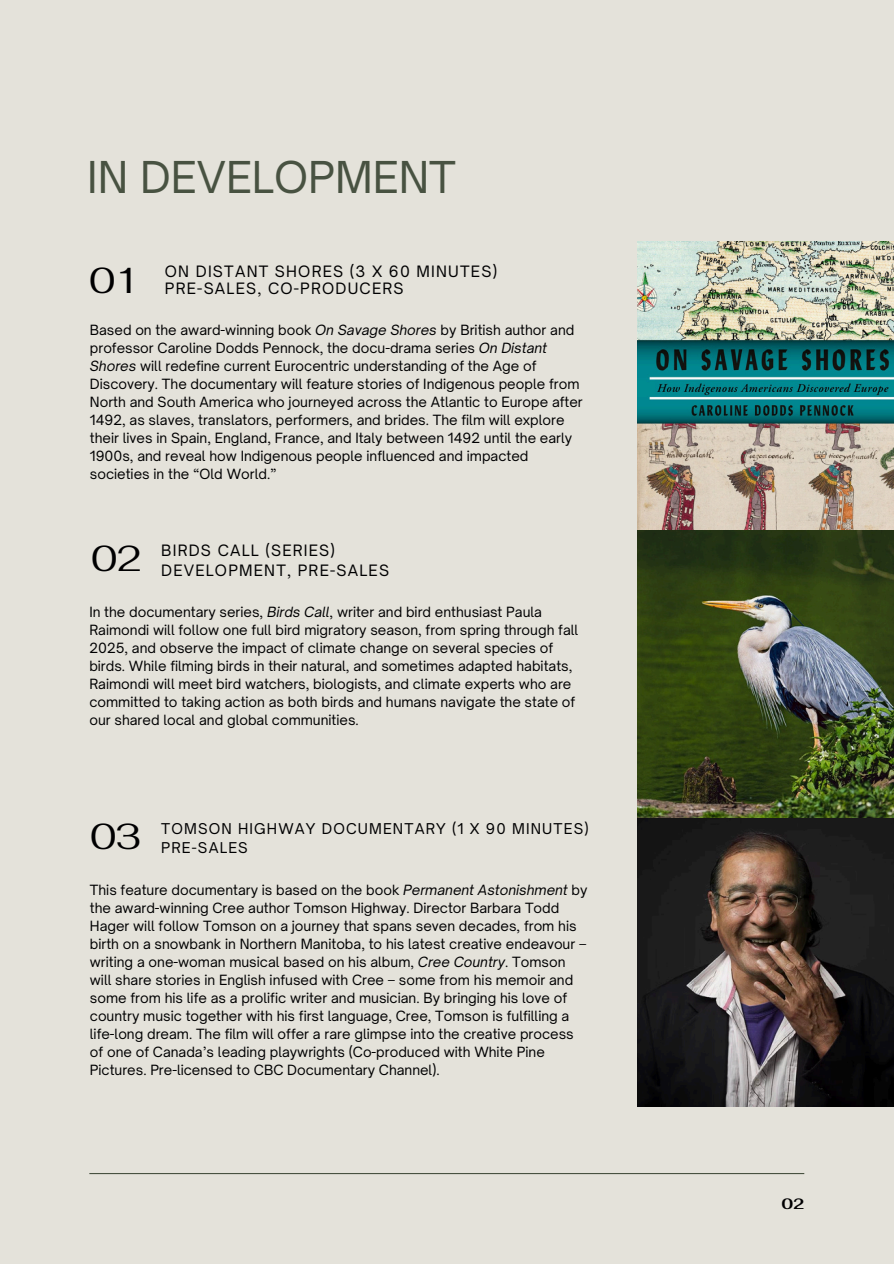
<style>
.page{position:relative;width:894px;height:1264px;background:#fff}
.page>*{position:absolute;margin:0;border:0;box-sizing:border-box;transform-origin:0 0}
.t1{font:42px "Open Sauce One";color:#485241}
.t2{font:36px "Fahkwang";color:#000001}
.t3{font:15px/20.2px "Open Sauce One";letter-spacing:.08em;color:#000001}
.t4{font:700 15px "Fahkwang";color:#000001}
.t5{font:14.25px/19.2px "Open Sauce One";letter-spacing:.08em;color:#000001}
.t6{font:13.5px/18px "Open Sauce One";color:#000001}
.s1{font-style:italic}
</style>
<div class="page">
<div style="left:0;top:0;width:893px;height:1263px;background:#e4e2da"></div>
<img style="left:637px;top:242px;width:256px;height:864px">
<hr style="left:89px;top:1172px;width:715px;height:2px;background:#485241">
<h2 class="t1" style="left:87px;top:150px;width:370px">IN DEVELOPMENT</h2>
<h1 class="t2" style="left:90px;top:256px;width:52px">01</h1>
<p class="t3" style="left:165px;top:262px;width:333px;line-height:16.8px">ON DISTANT SHORES (3 X 60 MINUTES)<br>PRE-SALES, CO-PRODUCERS</p>
<p class="t6" style="left:90px;top:320px;width:494px">Based on the award-winning book <span class="s1">On Savage Shores</span> by British author and professor Caroline Dodds Pennock, the docu-drama series <span class="s1">On Distant Shores</span> will redefine current Eurocentric understanding of the Age of Discovery. The documentary will feature stories of Indigenous people from North and South America who journeyed across the Atlantic to Europe after 1492, as slaves, translators, performers, and brides. The film will explore their lives in Spain, England, France, and Italy between 1492 until the early 1900s, and reveal how Indigenous people influenced and impacted societies in the “Old World.”</p>
<p class="t2" style="left:92px;top:534px;width:52px">02</p>
<h2 class="t3" style="left:161px;top:540px;width:229px">BIRDS CALL (SERIES)<br>DEVELOPMENT, PRE-SALES</h2>
<p class="t6" style="left:89px;top:602px;width:490px">In the documentary series, <span class="s1">Birds Call</span>, writer and bird enthusiast Paula Raimondi will follow one full bird migratory season, from spring through fall 2025, and observe the impact of climate change on several species of birds. While filming birds in their natural, and sometimes adapted habitats, Raimondi will meet bird watchers, biologists, and climate experts who are committed to taking action as both birds and humans navigate the state of our shared local and global communities.</p>
<h2 class="t2" style="left:91px;top:813px;width:52px">03</h2>
<p class="t5" style="left:161px;top:819px;width:429px">TOMSON HIGHWAY DOCUMENTARY (1 X 90 MINUTES)<br>PRE-SALES</p>
<p class="t6" style="left:90px;top:881px;width:499px">This feature documentary is based on the book <span class="s1">Permanent Astonishment</span> by the award-winning Cree author Tomson Highway. Director Barbara Todd Hager will follow Tomson on a journey that spans seven decades, from his birth on a snowbank in Northern Manitoba, to his latest creative endeavour – writing a one-woman musical based on his album, <span class="s1">Cree Country</span>. Tomson will share stories in English infused with Cree – some from his memoir and some from his life as a prolific writer and musician. By bringing his love of country music together with his first language, Cree, Tomson is fulfilling a life-long dream. The film will offer a rare glimpse into the creative process of one of Canada’s leading playwrights (Co-produced with White Pine Pictures. Pre-licensed to CBC Documentary Channel).</p>
<p class="t4" style="left:781px;top:1193px;width:24px">02</p>
</div>
